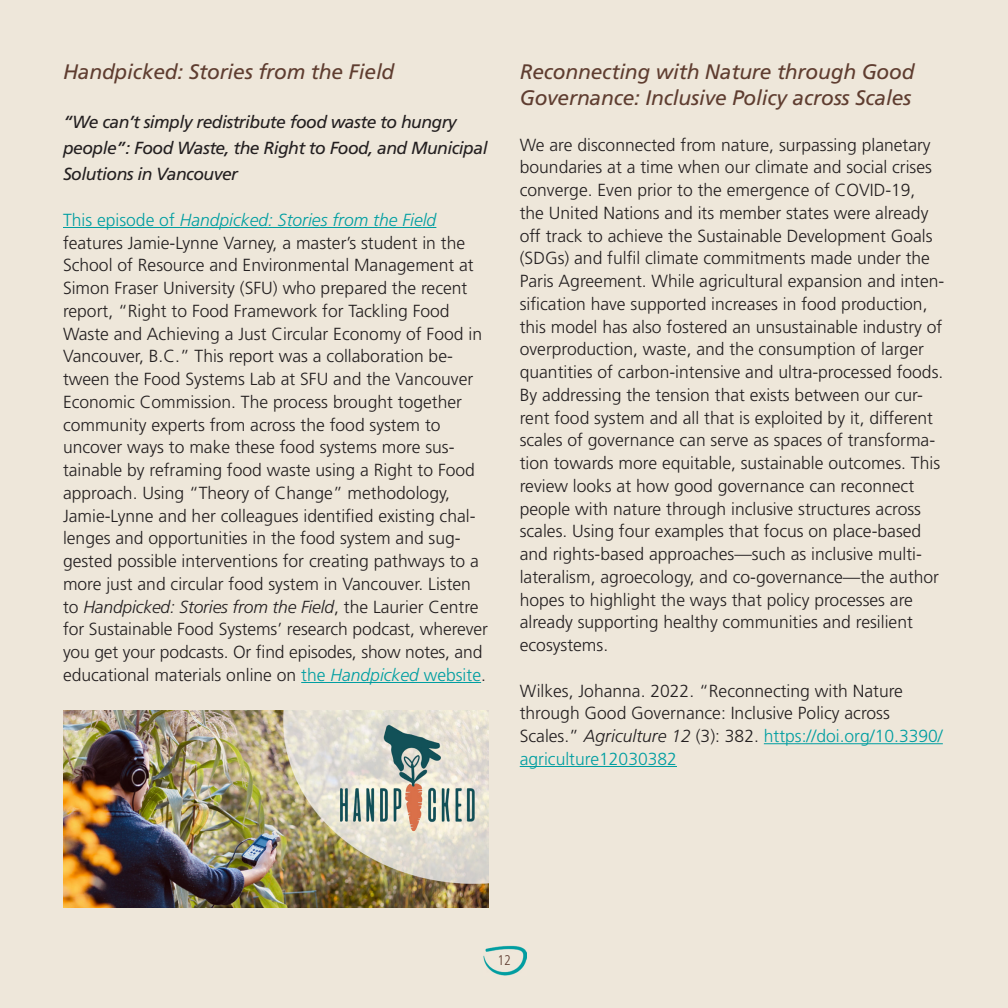
<style>
.page{position:relative;width:1008px;height:1008px;background:#eee7da}
.page>*{position:absolute;margin:0;border:0;box-sizing:border-box;transform-origin:0 0}
.t1{font:italic 21px/26.2px "Frutiger LT Std";letter-spacing:-.01em;color:#5f3d30}
.t2{font:300 17.5px/22.8px "Frutiger LT Std";color:#231f20}
.t3{font:italic 17.5px/26.2px "Frutiger LT Std";letter-spacing:-.03em;color:#231f20}
.t4{font:300 condensed 14px "Frutiger LT Std";color:#5f3d30}
.s1{color:#009ea1}
.s2{font-style:italic;color:#009ea1}
.s3{font-style:italic}
</style>
<div class="page">
<img style="left:484px;top:946px;width:42px;height:30px">
<hr style="left:63px;top:227px;width:373px;height:1px;background:#009ea1">
<hr style="left:301px;top:682px;width:180px;height:1px;background:#009ea1">
<hr style="left:764px;top:743px;width:179px;height:1px;background:#009ea1">
<hr style="left:520px;top:766px;width:157px;height:1px;background:#009ea1">
<img style="left:63px;top:711px;width:425px;height:196px">
<p class="t1" style="left:63px;top:58px;width:333px">Handpicked: Stories from the Field</p>
<p class="t3" style="left:63px;top:109px;width:426px">“We can’t simply redistribute food waste to hungry people”: Food Waste, the Right to Food, and Municipal<br>Solutions in Vancouver</p>
<p class="t2" style="left:63px;top:209px;width:426px"><span class="s1">This episode of</span> <span class="s2">Handpicked: Stories from the Field </span>features Jamie-Lynne Varney, a master’s student in the School of Resource and Environmental Management at Simon Fraser University (SFU) who prepared the recent report, “Right to Food Framework for Tackling Food Waste and Achieving a Just Circular Economy of Food in Vancouver, B.C.” This report was a collaboration be&shy;tween the Food Systems Lab at SFU and the Vancouver Economic Commission. The process brought together community experts from across the food system to uncover ways to make these food systems more sus&shy;tainable by reframing food waste using a Right to Food approach. Using “Theory of Change” methodology, Jamie-Lynne and her colleagues identified existing chal&shy;lenges and opportunities in the food system and sug&shy;gested possible interventions for creating pathways to a more just and circular food system in Vancouver. Listen to <span class="s3">Handpicked: Stories from the Field</span>, the Laurier Centre for Sustainable Food Systems’ research podcast, wherever you get your podcasts. Or find episodes, show notes, and educational materials online on <span class="s1">the</span> <span class="s2">Handpicked</span> <span class="s1">website</span>.</p>
<p class="t1" style="left:520px;top:58px;width:396px">Reconnecting with Nature through Good<br>Governance: Inclusive Policy across Scales</p>
<p class="t2" style="left:520px;top:133px;width:426px">We are disconnected from nature, surpassing planetary boundaries at a time when our climate and social crises converge. Even prior to the emergence of COVID-19,<br>the United Nations and its member states were already off track to achieve the Sustainable Development Goals (SDGs) and fulfil climate commitments made under the Paris Agreement. While agricultural expansion and inten&shy;sification have supported increases in food production, this model has also fostered an unsustainable industry of overproduction, waste, and the consumption of larger quantities of carbon-intensive and ultra-processed foods.<br>By addressing the tension that exists between our cur&shy;rent food system and all that is exploited by it, different scales of governance can serve as spaces of transforma&shy;tion towards more equitable, sustainable outcomes. This review looks at how good governance can reconnect people with nature through inclusive structures across scales. Using four examples that focus on place-based and rights-based approaches—such as inclusive multi&shy;lateralism, agroecology, and co-governance—the author hopes to highlight the ways that policy processes are already supporting healthy communities and resilient ecosystems.</p>
<p class="t2" style="left:520px;top:679px;width:425px">Wilkes, Johanna. 2022. “Reconnecting with Nature through Good Governance: Inclusive Policy across Scales.” <span class="s3">Agriculture 12</span> (3): 382. <span class="s1">https://doi.org/10.3390/ agriculture12030382</span></p>
<p class="t4" style="left:498px;top:952px;width:15px">12</p>
</div>
